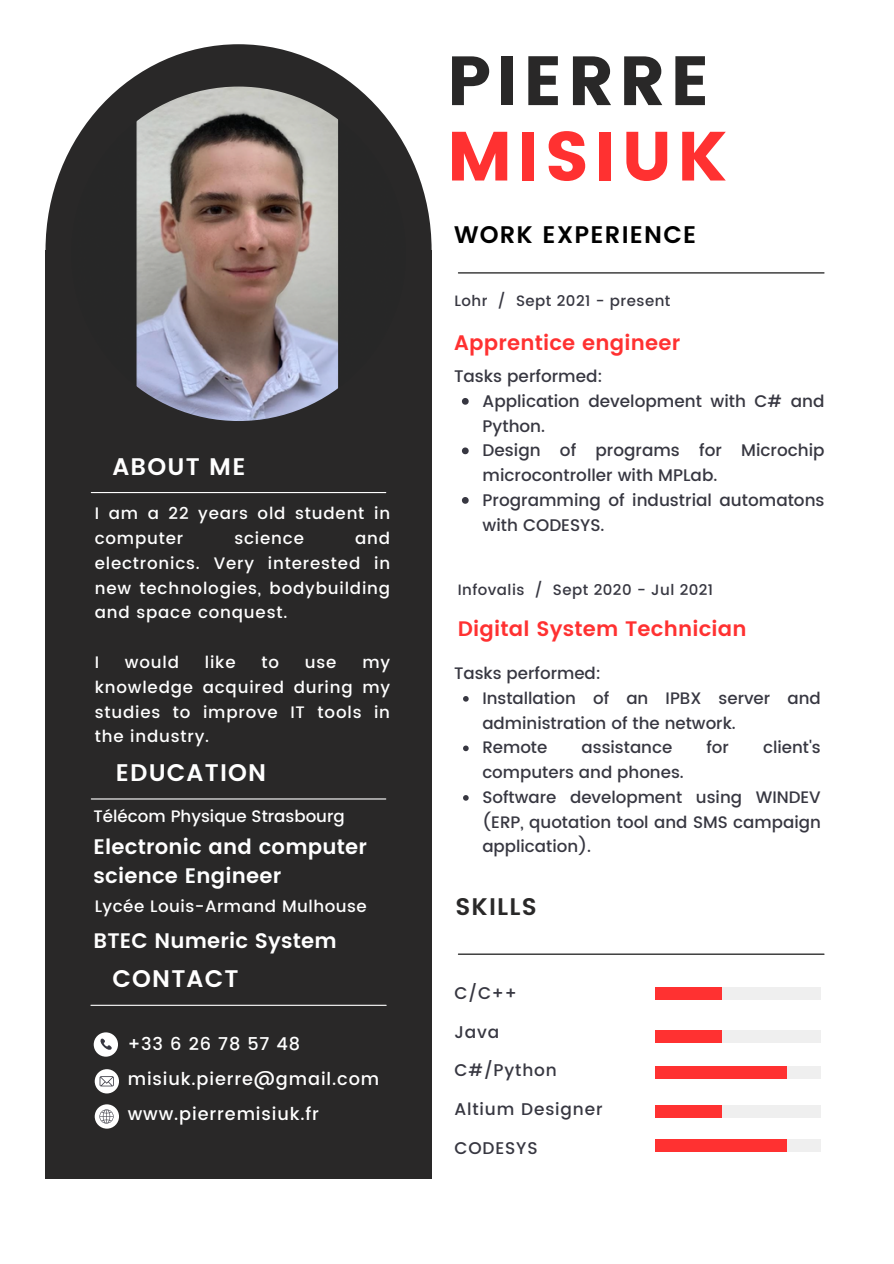
<style>
.page{position:relative;width:894px;height:1264px;background:#fff}
.page>*{position:absolute;margin:0;border:0;box-sizing:border-box;transform-origin:0 0}
.t1{font:69.45px/75.3px "Poppins";letter-spacing:.07em;color:#292828}
.t2{font:600 24px "Poppins";letter-spacing:.05em;color:#fff}
.t3{font:600 24px "Poppins";letter-spacing:.05em;color:#000}
.t4{font:600 24px "Poppins";letter-spacing:.05em;color:#292828}
.t5{font:600 21px/29.2px "Poppins";letter-spacing:.01em;color:#fff}
.t6{font:600 21px "Poppins";letter-spacing:.01em;color:#ff3131}
.t7{font:500 17.7px "Poppins";letter-spacing:.05em;color:#fff}
.t8{font:500 16.95px "Poppins";letter-spacing:.05em;color:#373741}
.t9{font:500 16.8px/24.8px "Poppins";color:#373741}
.t10{font:500 16.65px/24.8px "Poppins";letter-spacing:.05em;color:#fff;text-align:justify}
.t11{font:500 16.65px/24.8px "Poppins";color:#373741}
.t12{font:500 16.65px "Poppins";color:#fff}
.t13{font:500 16.65px "Poppins";letter-spacing:.03em;color:#fff}
.t14{font:500 15px "Poppins";letter-spacing:.03em;color:#373741}
.s1{color:#ff3131}
</style>
<div class="page">
<div style="left:45px;top:250px;width:386px;height:928px;background:#292828"></div>
<div style="left:45px;top:44px;width:386px;height:412px;background:#292828;border-radius:50%"></div>
<img style="left:71px;top:87px;width:335px;height:334px;border-radius:50%">
<hr style="left:91px;top:1004px;width:295px;height:1px;background:#fff">
<hr style="left:91px;top:798px;width:294px;height:1px;background:#fff">
<hr style="left:91px;top:492px;width:294px;height:1px;background:#fff">
<div style="left:94px;top:1032px;width:24px;height:24px;background:#fff;border-radius:50%"></div>
<svg style="left:100px;top:1038px;width:12px;height:12px"></svg>
<div style="left:95px;top:1069px;width:24px;height:24px;background:#fff;border-radius:50%"></div>
<div style="left:95px;top:1104px;width:24px;height:24px;background:#fff;border-radius:50%"></div>
<svg style="left:99px;top:1076px;width:15px;height:10px"></svg>
<svg style="left:99px;top:1109px;width:15px;height:14px"></svg>
<hr style="left:458px;top:272px;width:365px;height:1px;background:#000">
<svg style="left:463px;top:696px;width:5px;height:5px"></svg>
<svg style="left:463px;top:745px;width:5px;height:6px"></svg>
<svg style="left:463px;top:795px;width:5px;height:5px"></svg>
<svg style="left:462px;top:398px;width:6px;height:7px"></svg>
<svg style="left:462px;top:447px;width:6px;height:7px"></svg>
<svg style="left:462px;top:497px;width:6px;height:7px"></svg>
<div style="left:655px;top:987px;width:165px;height:13px;background:#efefef"></div>
<div style="left:655px;top:1030px;width:165px;height:13px;background:#efefef"></div>
<div style="left:655px;top:1066px;width:165px;height:12px;background:#efefef"></div>
<div style="left:655px;top:1104px;width:165px;height:13px;background:#efefef"></div>
<hr style="left:458px;top:953px;width:365px;height:1px;background:#000">
<div style="left:655px;top:987px;width:66px;height:13px;background:#ff3131"></div>
<div style="left:655px;top:1030px;width:66px;height:13px;background:#ff3131"></div>
<div style="left:655px;top:1066px;width:132px;height:12px;background:#ff3131"></div>
<div style="left:655px;top:1104px;width:66px;height:13px;background:#ff3131"></div>
<div style="left:655px;top:1139px;width:165px;height:12px;background:#efefef"></div>
<div style="left:655px;top:1139px;width:132px;height:12px;background:#ff3131"></div>
<p class="t2" style="left:112px;top:452px;width:134px">ABOUT ME</p>
<h4 class="t10" style="left:95px;top:501px;width:297px">I am a 22 years old student in computer</h4>
<h4 class="t10" style="left:234px;top:526px;width:71px">science</h4>
<h4 class="t10" style="left:95px;top:526px;width:297px;text-indent:260px">and electronics. Very interested in new technologies, bodybuilding and space conquest.</h4>
<h1 class="t10" style="left:95px;top:650px;width:6px">I</h1>
<h1 class="t10" style="left:125px;top:650px;width:56px">would</h1>
<h1 class="t10" style="left:205px;top:650px;width:32px">like</h1>
<h1 class="t10" style="left:261px;top:650px;width:19px">to</h1>
<h1 class="t10" style="left:305px;top:650px;width:33px">use</h1>
<h1 class="t10" style="left:95px;top:650px;width:297px;text-indent:267px">my knowledge acquired during my studies to improve IT tools in the industry.</h1>
<h4 class="t2" style="left:116px;top:758px;width:152px">EDUCATION</h4>
<h4 class="t12" style="left:94px;top:806px;width:252px">Télécom Physique Strasbourg</h4>
<h2 class="t5" style="left:94px;top:831px;width:275px">Electronic and computer science Engineer</h2>
<h4 class="t13" style="left:95px;top:896px;width:273px">Lycée Louis-Armand Mulhouse</h4>
<h3 class="t5" style="left:94px;top:925px;width:245px">BTEC Numeric System</h3>
<h2 class="t2" style="left:112px;top:965px;width:127px">CONTACT</h2>
<h2 class="t7" style="left:128px;top:1033px;width:174px">+33 6 26 78 57 48</h2>
<p class="t7" style="left:128px;top:1068px;width:253px">misiuk.pierre@gmail.com</p>
<h3 class="t7" style="left:128px;top:1103px;width:193px">www.pierremisiuk.fr</h3>
<h4 class="t1" style="left:446px;top:43px;width:281px">PIERRE<br><span class="s1">MISIUK</span></h4>
<h3 class="t3" style="left:454px;top:221px;width:243px">WORK EXPERIENCE</h3>
<h2 class="t14" style="left:454px;top:292px;width:217px">Lohr / Sept 2021 - present</h2>
<p class="t6" style="left:454px;top:330px;width:227px">Apprentice engineer</p>
<p class="t9" style="left:454px;top:364px;width:150px">Tasks performed:</p>
<p class="t9" style="left:482px;top:389px;width:343px">Application development with C# and<br>Python.</p>
<h3 class="t9" style="left:482px;top:438px;width:343px">Design of programs for Microchip microcontroller with MPLab.</h3>
<h4 class="t9" style="left:482px;top:488px;width:343px">Programming of industrial automatons with CODESYS.</h4>
<p class="t14" style="left:457px;top:580px;width:257px">Infovalis / Sept 2020 - Jul 2021</p>
<p class="t6" style="left:457px;top:617px;width:290px">Digital System Technician</p>
<h4 class="t11" style="left:454px;top:661px;width:148px">Tasks performed:</h4>
<p class="t11" style="left:482px;top:685px;width:340px">Installation of an IPBX server and administration of the network.</p>
<h4 class="t11" style="left:482px;top:735px;width:67px">Remote</h4>
<h4 class="t11" style="left:581px;top:735px;width:92px">assistance</h4>
<h4 class="t11" style="left:706px;top:735px;width:24px">for</h4>
<h4 class="t11" style="left:762px;top:735px;width:59px">client's</h4>
<h4 class="t11" style="left:482px;top:760px;width:203px">computers and phones.</h4>
<p class="t11" style="left:482px;top:784px;width:340px;text-align:justify">Software development using WINDEV (ERP, quotation tool and SMS campaign application).</p>
<p class="t4" style="left:455px;top:892px;width:83px">SKILLS</p>
<p class="t8" style="left:454px;top:983px;width:64px">C/C++</p>
<p class="t8" style="left:454px;top:1021px;width:46px">Java</p>
<p class="t8" style="left:454px;top:1060px;width:104px">C#/Python</p>
<p class="t8" style="left:454px;top:1099px;width:150px">Altium Designer</p>
<p class="t8" style="left:454px;top:1137px;width:85px">CODESYS</p>
</div>
